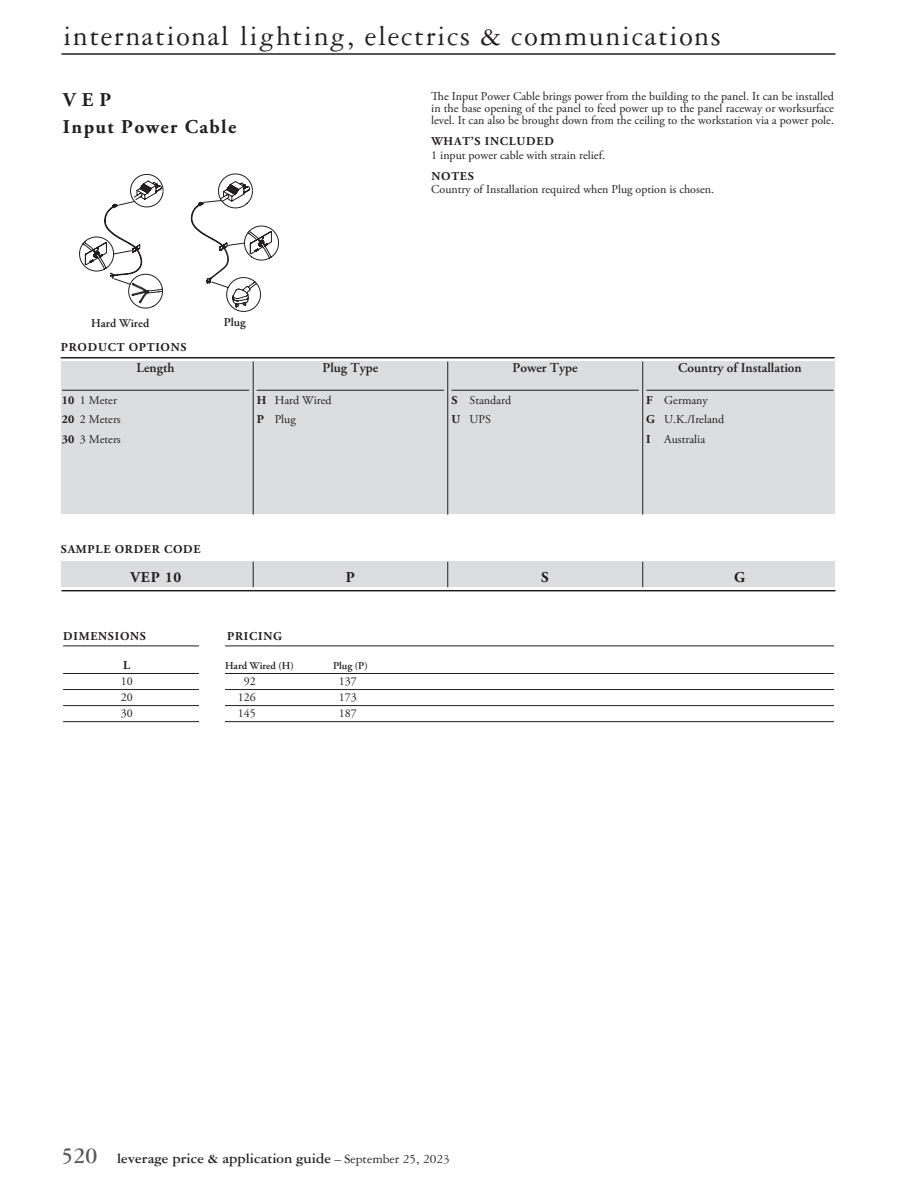
<style>
.page{position:relative;width:918px;height:1188px;background:#fff}
.page>*{position:absolute;margin:0;border:0;box-sizing:border-box;transform-origin:0 0}
.t1{font:30px "Garamond Three";letter-spacing:.05em;color:#231f20}
.t2{font:700 19.5px/27px "Adobe Garamond Pro";letter-spacing:.07em;color:#231f20}
.t3{font:700 15px "Garamond Three";color:#231f20}
.t4{font:700 15px "Adobe Garamond Pro";color:#231f20}
.t5{font:600 13.5px "Adobe Garamond Pro";color:#231f20}
.t6{font:12px/19.5px "Adobe Garamond Pro";color:#231f20}
.t7{font:700 12px "Adobe Garamond Pro";letter-spacing:.065em;color:#231f20}
.t8{font:600 12px "Adobe Garamond Pro";color:#231f20}
.t9{font:600 10.5px "Adobe Garamond Pro";color:#231f20}
.s1{font-weight:700}
.s2{font-size:24px;color:#58595b}
.s3{font-weight:400;font-size:13.5px}
</style>
<div class="page">
<hr style="left:62px;top:53px;width:774px;height:2px;background:#231f20">
<hr style="left:62px;top:590px;width:774px;height:1px;background:#231f20">
<hr style="left:63px;top:646px;width:771px;height:1px;background:#231f20">
<hr style="left:63px;top:673px;width:771px;height:1px;background:#231f20">
<hr style="left:63px;top:689px;width:771px;height:1px;background:#231f20">
<hr style="left:63px;top:705px;width:771px;height:1px;background:#231f20">
<hr style="left:63px;top:721px;width:771px;height:1px;background:#231f20">
<div style="left:200px;top:630px;width:25px;height:360px;background:#fff"></div>
<svg style="left:79px;top:174px;width:200px;height:138px"></svg>
<div style="left:61px;top:362px;width:774px;height:152px;background:#dcddde"></div>
<hr style="left:62px;top:390px;width:187px;height:1px;background:#231f20">
<hr style="left:257px;top:390px;width:187px;height:1px;background:#231f20">
<hr style="left:452px;top:390px;width:187px;height:1px;background:#231f20">
<hr style="left:646px;top:390px;width:188px;height:1px;background:#231f20">
<hr style="left:61px;top:357px;width:774px;height:1px;background:#231f20">
<hr style="left:253px;top:362px;width:1px;height:153px;background:#231f20">
<hr style="left:447px;top:362px;width:1px;height:153px;background:#231f20">
<hr style="left:642px;top:362px;width:1px;height:153px;background:#231f20">
<div style="left:61px;top:562px;width:774px;height:25px;background:#dcddde"></div>
<svg style="left:253px;top:562px;width:1px;height:25px"></svg>
<svg style="left:447px;top:562px;width:1px;height:25px"></svg>
<svg style="left:642px;top:562px;width:1px;height:25px"></svg>
<h1 class="t1" style="left:63px;top:20px;width:659px">international lighting, electrics &amp; communications</h1>
<h2 class="t2" style="left:63px;top:86px;width:175px">VEP<br>Input Power Cable</h2>
<p class="t8" style="left:91px;top:316px;width:60px">Hard Wired</p>
<p class="t8" style="left:224px;top:316px;width:24px">Plug</p>
<p class="t5" style="left:137px;top:360px;width:39px">Length</p>
<p class="t6" style="left:62px;top:391px;width:60px"><span class="s1">10</span> 1 Meter<br><span class="s1">20</span> 2 Meters<br><span class="s1">30</span> 3 Meters</p>
<p class="t7" style="left:61px;top:340px;width:127px">PRODUCT OPTIONS</p>
<p class="t5" style="left:322px;top:360px;width:57px">Plug Type</p>
<p class="t6" style="left:257px;top:391px;width:77px"><span class="s1">H</span> Hard Wired<br><span class="s1">P</span> Plug</p>
<p class="t6" style="left:431px;top:91px;width:404px;line-height:12px;text-align:justify">The Input Power Cable brings power from the building to the panel. It can be installed in the base opening of the panel to feed power up to the panel raceway or worksurface level. It can also be brought down from the ceiling to the workstation via a power pole.</p>
<p class="t7" style="left:431px;top:134px;width:124px">WHAT’S INCLUDED</p>
<p class="t6" style="left:431px;top:146px;width:175px">1 input power cable with strain relief.</p>
<p class="t7" style="left:431px;top:169px;width:44px">NOTES</p>
<p class="t6" style="left:431px;top:180px;width:284px">Country of Installation required when Plug option is chosen.</p>
<p class="t5" style="left:513px;top:360px;width:67px">Power Type</p>
<p class="t6" style="left:452px;top:391px;width:61px"><span class="s1">S</span> Standard<br><span class="s1">U</span> UPS</p>
<p class="t5" style="left:678px;top:360px;width:125px">Country of Installation</p>
<p class="t6" style="left:646px;top:391px;width:79px"><span class="s1">F</span> Germany<br><span class="s1">G</span> U.K./Ireland<br><span class="s1">I</span> Australia</p>
<p class="t7" style="left:61px;top:542px;width:141px">SAMPLE ORDER CODE</p>
<p class="t4" style="left:130px;top:569px;width:53px">VEP 10</p>
<p class="t4" style="left:346px;top:569px;width:11px">P</p>
<p class="t4" style="left:541px;top:569px;width:9px">S</p>
<p class="t4" style="left:734px;top:569px;width:13px">G</p>
<p class="t7" style="left:63px;top:629px;width:84px">DIMENSIONS</p>
<p class="t7" style="left:227px;top:629px;width:56px">PRICING</p>
<p class="t7" style="left:123px;top:658px;width:9px">L</p>
<p class="t9" style="left:225px;top:660px;width:70px">Hard Wired (H)</p>
<p class="t9" style="left:333px;top:660px;width:36px">Plug (P)</p>
<p class="t6" style="left:121px;top:672px;width:13px">10</p>
<p class="t6" style="left:244px;top:672px;width:13px">92</p>
<p class="t6" style="left:339px;top:672px;width:19px">137</p>
<p class="t6" style="left:121px;top:688px;width:13px">20</p>
<p class="t6" style="left:238px;top:688px;width:19px">126</p>
<p class="t6" style="left:339px;top:688px;width:19px">173</p>
<p class="t6" style="left:121px;top:704px;width:13px">30</p>
<p class="t6" style="left:238px;top:704px;width:19px">145</p>
<p class="t6" style="left:339px;top:704px;width:19px">187</p>
<p class="t3" style="left:62px;top:1150px;width:390px"><span class="s2">520</span> leverage price &amp; application guide <span class="s3">– September 25, 2023</span></p>
</div>
